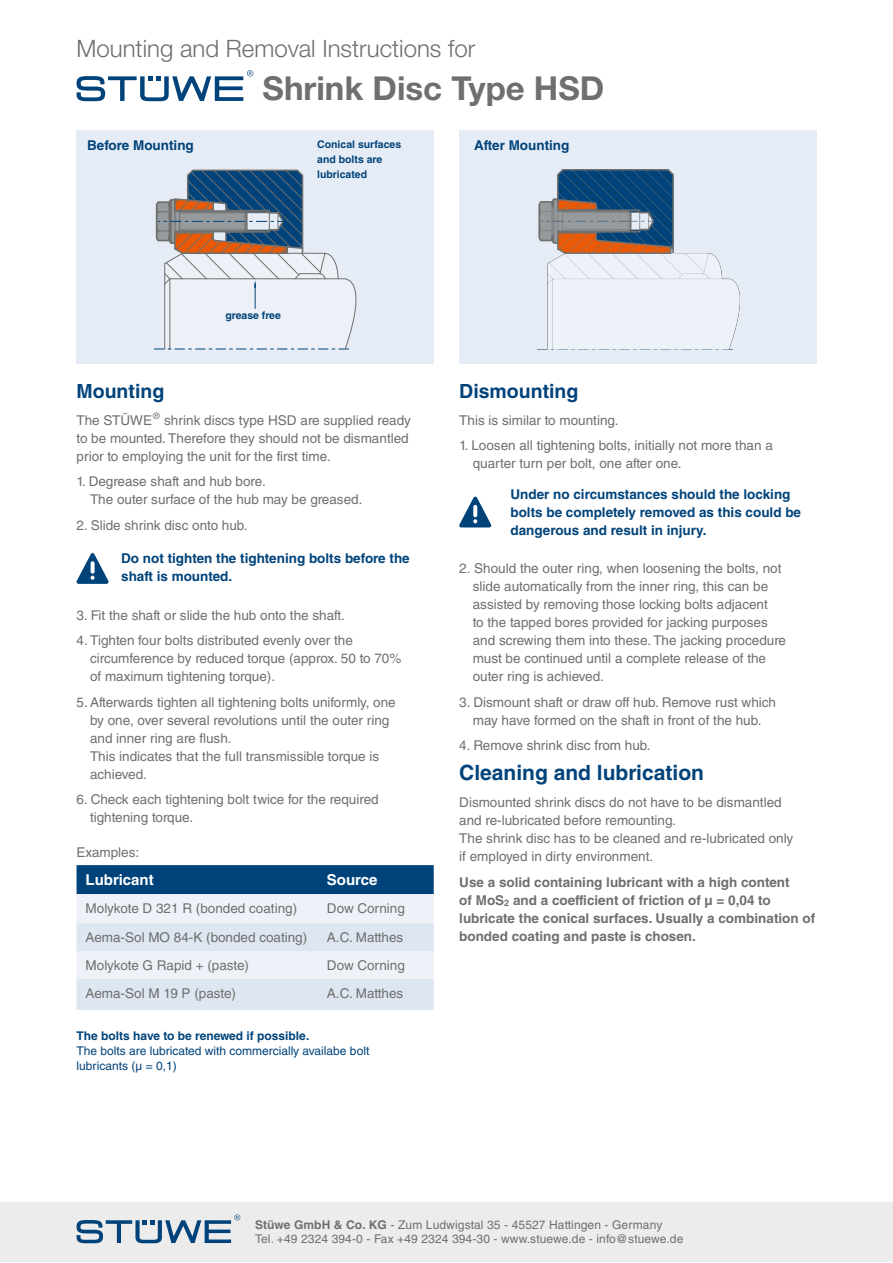
<style>
.page{position:relative;width:893px;height:1263px;background:#fff}
.page>*{position:absolute;margin:0;border:0;box-sizing:border-box;transform-origin:0 0}
.t1{font:700 33px "Helvetica Neue LT Std";color:#6f6f6e}
.t2{font:300 24px "Helvetica Neue LT Std";color:#6f6f6e}
.t3{font:700 21px "Helvetica LT Std";color:#00437a}
.t4{font:700 19.5px "Helvetica LT Std";color:#00437a}
.t5{font:700 15px "Helvetica LT Std";color:#fff}
.t6{font:13.5px/18px "Helvetica LT Std";color:#6f6f6e}
.t7{font:700 13.5px/18px "Helvetica LT Std";color:#00437a}
.t8{font:700 13.5px/18px "Helvetica LT Std";color:#6f6f6e}
.t9{font:12px/14.4px "Helvetica LT Std";letter-spacing:.01em;color:#6f6f6e}
.t10{font:12px/15px "Helvetica LT Std";color:#00437a}
.t11{font:700 12px "Helvetica LT Std";color:#00437a}
.t12{font:700 10.5px/15px "Helvetica LT Std";color:#00437a}
.s1{font-family:"Helvetica"}
.s2{font-weight:700}
</style>
<div class="page">
<svg style="left:77px;top:70px;width:176px;height:31px"></svg>
<div style="left:0;top:1202px;width:893px;height:60px;background:#ececed"></div>
<svg style="left:77px;top:1214px;width:163px;height:29px"></svg>
<div style="left:77px;top:130px;width:357px;height:234px;background:#e6ecf5"></div>
<div style="left:459px;top:130px;width:357px;height:234px;background:#e6ecf5"></div>
<img style="left:538px;top:169px;width:201px;height:180px">
<svg style="left:154px;top:169px;width:203px;height:181px"></svg>
<svg style="left:77px;top:865px;width:357px;height:145px;background:#b8cadc"></svg>
<svg style="left:76px;top:553px;width:33px;height:31px"></svg>
<svg style="left:459px;top:497px;width:32px;height:30px"></svg>
<h2 class="t2" style="left:77px;top:34px;width:400px">Mounting and Removal Instructions for</h2>
<h1 class="t1" style="left:263px;top:68px;width:343px">Shrink Disc Type HSD</h1>
<p class="t7" style="left:87px;top:136px;width:108px">Before Mounting</p>
<p class="t12" style="left:317px;top:137px;width:86px">Conical surfaces and bolts are lubricated</p>
<p class="t7" style="left:474px;top:136px;width:97px">After Mounting</p>
<p class="t12" style="left:225px;top:308px;width:57px">grease free</p>
<h3 class="t4" style="left:77px;top:379px;width:89px">Mounting</h3>
<p class="t6" style="left:77px;top:411px;width:336px">The STÜWE<sup>®</sup> shrink discs type HSD are supplied ready to be mounted. Therefore they should not be dismantled prior to employing the unit for the first time.</p>
<p class="t6" style="left:90px;top:472px;width:274px;text-indent:-14px">1. Degrease shaft and hub bore.<br>The outer surface of the hub may be greased.</p>
<p class="t6" style="left:77px;top:516px;width:173px">2. Slide shrink disc onto hub.</p>
<p class="t7" style="left:121px;top:549px;width:290px">Do not tighten the tightening bolts before the shaft is mounted.</p>
<p class="t6" style="left:77px;top:606px;width:270px">3. Fit the shaft or slide the hub onto the shaft.</p>
<p class="t6" style="left:90px;top:631px;width:313px;text-indent:-14px">4. Tighten four bolts distributed evenly over the circumference by reduced torque (approx. 50 to 70% of maximum tightening torque).</p>
<p class="t6" style="left:90px;top:693px;width:307px;text-indent:-14px">5. Afterwards tighten all tightening bolts uniformly, one by one, over several revolutions until the outer ring and inner ring are flush.<br>This indicates that the full transmissible torque is achieved.</p>
<p class="t6" style="left:90px;top:790px;width:290px;text-indent:-14px">6. Check each tightening bolt twice for the required tightening torque.</p>
<p class="t6" style="left:77px;top:843px;width:64px">Examples:</p>
<p class="t5" style="left:86px;top:870px;width:70px">Lubricant</p>
<p class="t5" style="left:327px;top:870px;width:52px">Source</p>
<p class="t6" style="left:86px;top:899px;width:213px">Molykote D 321 R (bonded coating)</p>
<p class="t6" style="left:327px;top:899px;width:79px">Dow Corning</p>
<p class="t6" style="left:86px;top:928px;width:223px">Aema-Sol MO 84-K (bonded coating)</p>
<p class="t6" style="left:327px;top:928px;width:78px">A.C. Matthes</p>
<p class="t6" style="left:86px;top:956px;width:165px">Molykote G Rapid + (paste)</p>
<p class="t6" style="left:327px;top:956px;width:79px">Dow Corning</p>
<p class="t6" style="left:86px;top:984px;width:152px">Aema-Sol M 19 P (paste)</p>
<p class="t6" style="left:327px;top:984px;width:78px">A.C. Matthes</p>
<p class="t11" style="left:77px;top:1028px;width:234px">The bolts have to be renewed if possible.</p>
<p class="t10" style="left:77px;top:1043px;width:294px">The bolts are lubricated with commercially availabe bolt lubricants (μ = 0,1)</p>
<h3 class="t4" style="left:459px;top:379px;width:121px">Dismounting</h3>
<p class="t6" style="left:459px;top:411px;width:161px">This is similar to mounting.</p>
<p class="t6" style="left:473px;top:436px;width:302px;text-indent:-14px">1. Loosen all tightening bolts, initially not more than a quarter turn per bolt, one after one.</p>
<p class="t7" style="left:510px;top:485px;width:292px">Under no circumstances should the locking bolts be completely removed as this could be dangerous and result in injury.</p>
<p class="t6" style="left:473px;top:559px;width:315px;text-indent:-14px"><span class="s1">2.</span> Should the outer ring, when loosening the bolts, not slide automatically from the inner ring, this can be assisted by removing those locking bolts adjacent<br>to the tapped bores provided for jacking purposes and screwing them into these. The jacking procedure must be continued until a complete release of the outer ring is achieved.</p>
<p class="t6" style="left:459px;top:693px;width:318px;text-align:center">3. Dismount shaft or draw off hub. Remove rust which may have formed on the shaft in front of the hub.</p>
<p class="t6" style="left:459px;top:736px;width:193px">4. Remove shrink disc from hub.</p>
<h3 class="t3" style="left:459px;top:760px;width:246px">Cleaning and lubrication</h3>
<p class="t6" style="left:459px;top:793px;width:335px">Dismounted shrink discs do not have to be dismantled and re-lubricated before remounting.<br>The shrink disc has to be cleaned and re-lubricated only if employed in dirty environment.</p>
<p class="t8" style="left:459px;top:873px;width:357px">Use a solid containing lubricant with a high content<br>of MoS<sub>2</sub> and a coefficient of friction of μ = 0,04 to lubricate the conical surfaces. Usually a combination of bonded coating and paste is chosen.</p>
<p class="t9" style="left:255px;top:1217px;width:430px"><span class="s2">Stüwe GmbH &amp; Co. KG</span> - Zum Ludwigstal 35 - 45527 Hattingen - Germany<br>Tel. +49 2324 394-0 - Fax +49 2324 394-30 - www.stuewe.de - info@stuewe.de</p>
</div>
